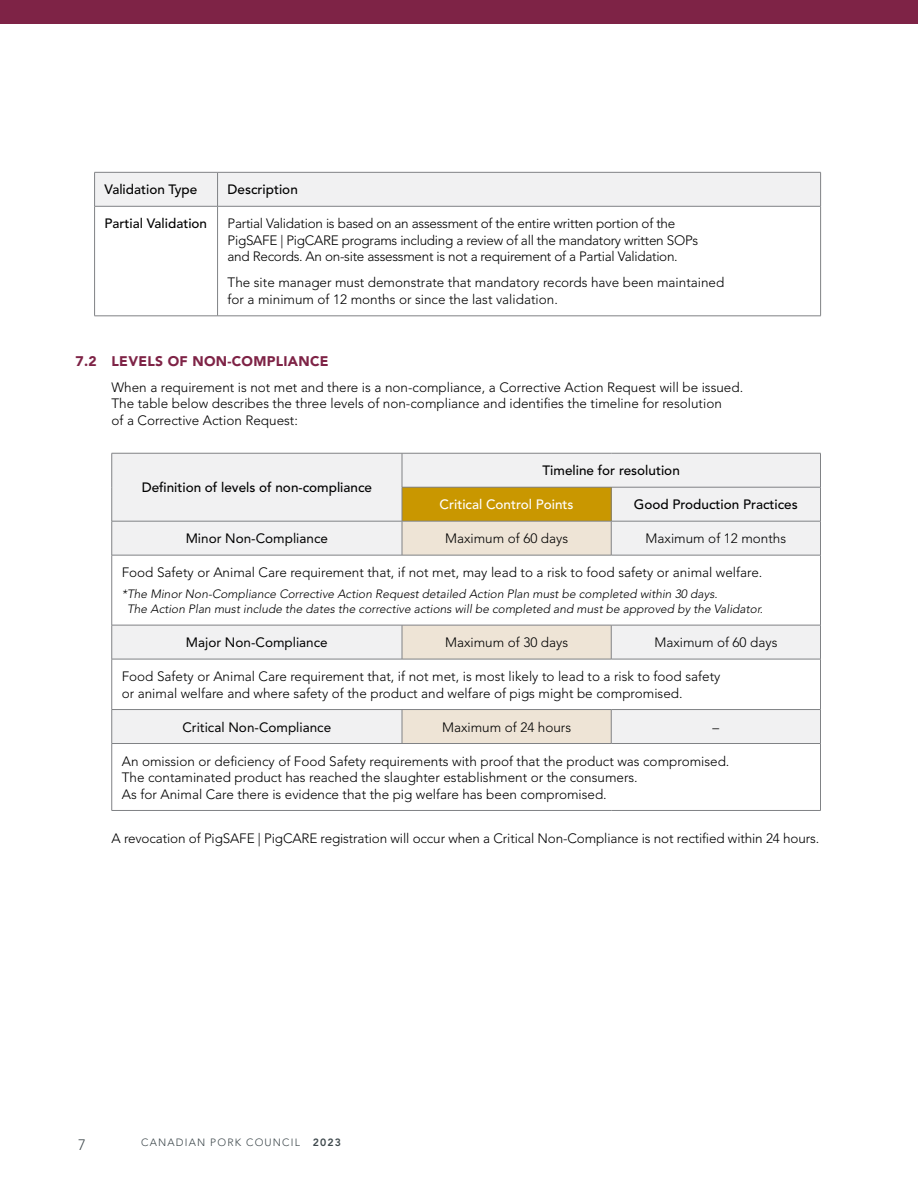
<style>
.page{position:relative;width:918px;height:1188px;background:#fff}
.page>*{position:absolute;margin:0;border:0;box-sizing:border-box;transform-origin:0 0}
.t1{font:300 15px "Avenir LT Pro";color:#3f494d}
.t2{font:900 13.8px "Avenir LT Pro";letter-spacing:.02em;color:#7e2346}
.t3{font:300 13.5px/16.5px "Avenir LT Pro";color:#000}
.t4{font:300 13.5px/16.5px "Avenir LT Pro";letter-spacing:-.02em;color:#000}
.t5{font:500 13.5px "Avenir LT Pro";color:#000}
.t6{font:13.5px "Avenir LT Pro";color:#000}
.t7{font:500 13.5px "Avenir LT Pro";color:#fff}
.t8{font:italic 300 12px/15px "Avenir LT Pro";color:#000}
.t9{font:300 10.5px "Avenir LT Pro";letter-spacing:.11em;color:#3f494d}
.s1{font-weight:800}
</style>
<div class="page">
<div style="left:0;top:0;width:918px;height:24px;background:#7e2346"></div>
<div style="left:95px;top:173px;width:725px;height:33px;background:#f1f1f2"></div>
<hr style="left:94px;top:172px;width:124px;height:1px;background:#808285">
<hr style="left:94px;top:173px;width:1px;height:33px;background:#808285">
<hr style="left:218px;top:172px;width:603px;height:1px;background:#808285">
<hr style="left:217px;top:173px;width:1px;height:33px;background:#808285">
<hr style="left:820px;top:173px;width:1px;height:33px;background:#808285">
<hr style="left:94px;top:206px;width:124px;height:1px;background:#808285">
<hr style="left:94px;top:206px;width:1px;height:110px;background:#808285">
<hr style="left:218px;top:206px;width:603px;height:1px;background:#808285">
<hr style="left:217px;top:206px;width:1px;height:110px;background:#808285">
<hr style="left:820px;top:206px;width:1px;height:110px;background:#808285">
<hr style="left:94px;top:316px;width:124px;height:1px;background:#808285">
<hr style="left:218px;top:316px;width:603px;height:1px;background:#808285">
<svg style="left:112px;top:454px;width:708px;height:289px;fill:#f1f1f2"></svg>
<div style="left:402px;top:487px;width:209px;height:34px;background:#c99700"></div>
<svg style="left:402px;top:522px;width:209px;height:221px"></svg>
<hr style="left:112px;top:453px;width:290px;height:1px;background:#808285">
<hr style="left:111px;top:453px;width:1px;height:34px;background:#808285">
<hr style="left:111px;top:487px;width:1px;height:34px;background:#808285">
<hr style="left:402px;top:487px;width:1px;height:34px;background:#808285">
<hr style="left:611px;top:487px;width:1px;height:34px;background:#808285">
<hr style="left:820px;top:487px;width:1px;height:34px;background:#808285">
<hr style="left:112px;top:521px;width:290px;height:1px;background:#808285">
<hr style="left:111px;top:521px;width:1px;height:34px;background:#808285">
<hr style="left:402px;top:521px;width:209px;height:1px;background:#808285">
<hr style="left:402px;top:521px;width:1px;height:34px;background:#808285">
<hr style="left:611px;top:521px;width:210px;height:1px;background:#808285">
<hr style="left:611px;top:521px;width:1px;height:34px;background:#808285">
<hr style="left:820px;top:521px;width:1px;height:34px;background:#808285">
<hr style="left:112px;top:555px;width:290px;height:1px;background:#808285">
<hr style="left:402px;top:555px;width:209px;height:1px;background:#808285">
<hr style="left:611px;top:555px;width:210px;height:1px;background:#808285">
<hr style="left:112px;top:625px;width:290px;height:1px;background:#808285">
<hr style="left:111px;top:625px;width:1px;height:34px;background:#808285">
<hr style="left:402px;top:625px;width:209px;height:1px;background:#808285">
<hr style="left:402px;top:625px;width:1px;height:34px;background:#808285">
<hr style="left:611px;top:625px;width:210px;height:1px;background:#808285">
<hr style="left:611px;top:625px;width:1px;height:34px;background:#808285">
<hr style="left:820px;top:625px;width:1px;height:34px;background:#808285">
<hr style="left:112px;top:709px;width:290px;height:1px;background:#808285">
<hr style="left:111px;top:710px;width:1px;height:33px;background:#808285">
<hr style="left:402px;top:709px;width:209px;height:1px;background:#808285">
<hr style="left:402px;top:710px;width:1px;height:33px;background:#808285">
<hr style="left:611px;top:709px;width:210px;height:1px;background:#808285">
<hr style="left:611px;top:710px;width:1px;height:33px;background:#808285">
<hr style="left:820px;top:710px;width:1px;height:33px;background:#808285">
<hr style="left:402px;top:453px;width:209px;height:1px;background:#808285">
<hr style="left:402px;top:453px;width:1px;height:34px;background:#808285">
<hr style="left:611px;top:453px;width:210px;height:1px;background:#808285">
<hr style="left:820px;top:453px;width:1px;height:34px;background:#808285">
<hr style="left:402px;top:487px;width:209px;height:1px;background:#808285">
<hr style="left:611px;top:487px;width:210px;height:1px;background:#808285">
<hr style="left:111px;top:555px;width:1px;height:70px;background:#808285">
<hr style="left:820px;top:555px;width:1px;height:70px;background:#808285">
<hr style="left:112px;top:659px;width:290px;height:1px;background:#808285">
<hr style="left:111px;top:659px;width:1px;height:50px;background:#808285">
<hr style="left:402px;top:659px;width:209px;height:1px;background:#808285">
<hr style="left:611px;top:659px;width:210px;height:1px;background:#808285">
<hr style="left:820px;top:659px;width:1px;height:50px;background:#808285">
<hr style="left:112px;top:743px;width:290px;height:1px;background:#808285">
<hr style="left:111px;top:744px;width:1px;height:66px;background:#808285">
<hr style="left:402px;top:743px;width:209px;height:1px;background:#808285">
<hr style="left:611px;top:743px;width:210px;height:1px;background:#808285">
<hr style="left:820px;top:744px;width:1px;height:66px;background:#808285">
<hr style="left:112px;top:810px;width:290px;height:1px;background:#808285">
<hr style="left:402px;top:810px;width:209px;height:1px;background:#808285">
<hr style="left:611px;top:810px;width:210px;height:1px;background:#808285">
<p class="t5" style="left:105px;top:182px;width:94px">Validation Type</p>
<p class="t5" style="left:228px;top:182px;width:72px">Description</p>
<p class="t5" style="left:105px;top:216px;width:104px">Partial Validation</p>
<p class="t4" style="left:228px;top:215px;width:472px">Partial Validation is based on an assessment of the entire written portion of the<br>PigSAFE | PigCARE programs including a review of all the mandatory written SOPs and Records. An on-site assessment is not a requirement of a Partial Validation.</p>
<p class="t3" style="left:228px;top:275px;width:498px">The site manager must demonstrate that mandatory records have been maintained for a minimum of 12 months or since the last validation.</p>
<p class="t2" style="left:76px;top:352px;width:255px">7.2 LEVELS OF NON-COMPLIANCE</p>
<p class="t3" style="left:112px;top:379px;width:633px">When a requirement is not met and there is a non-compliance, a Corrective Action Request will be issued.<br>The table below describes the three levels of non-compliance and identifies the timeline for resolution<br>of a Corrective Action Request:</p>
<p class="t5" style="left:142px;top:480px;width:232px">Definition of levels of non-compliance</p>
<p class="t5" style="left:543px;top:463px;width:139px">Timeline for resolution</p>
<p class="t7" style="left:440px;top:497px;width:136px">Critical Control Points</p>
<p class="t5" style="left:634px;top:497px;width:165px">Good Production Practices</p>
<p class="t6" style="left:186px;top:530px;width:144px">Minor Non-Compliance</p>
<p class="t3" style="left:445px;top:530px;width:125px">Maximum of 60 days</p>
<p class="t3" style="left:646px;top:530px;width:142px">Maximum of 12 months</p>
<p class="t3" style="left:122px;top:564px;width:642px">Food Safety or Animal Care requirement that, if not met, may lead to a risk to food safety or animal welfare.</p>
<p class="t8" style="left:127px;top:587px;width:637px;text-indent:-5px">*The Minor Non-Compliance Corrective Action Request detailed Action Plan must be completed within 30 days.<br>The Action Plan must include the dates the corrective actions will be completed and must be approved by the Validator.</p>
<p class="t6" style="left:186px;top:634px;width:143px">Major Non-Compliance</p>
<p class="t3" style="left:445px;top:634px;width:125px">Maximum of 30 days</p>
<p class="t3" style="left:654px;top:634px;width:125px">Maximum of 60 days</p>
<p class="t3" style="left:122px;top:668px;width:600px">Food Safety or Animal Care requirement that, if not met, is most likely to lead to a risk to food safety or animal welfare and where safety of the product and welfare of pigs might be compromised.</p>
<p class="t6" style="left:182px;top:719px;width:150px">Critical Non-Compliance</p>
<p class="t3" style="left:442px;top:719px;width:131px">Maximum of 24 hours</p>
<p class="t3" style="left:713px;top:719px;width:8px">–</p>
<p class="t3" style="left:122px;top:753px;width:609px">An omission or deficiency of Food Safety requirements with proof that the product was compromised.<br>The contaminated product has reached the slaughter establishment or the consumers.<br>As for Animal Care there is evidence that the pig welfare has been compromised.</p>
<p class="t3" style="left:112px;top:831px;width:709px">A revocation of PigSAFE | PigCARE registration will occur when a Critical Non-Compliance is not rectified within 24 hours.</p>
<p class="t1" style="left:78px;top:1136px;width:9px">7</p>
<p class="t9" style="left:141px;top:1137px;width:201px">CANADIAN PORK COUNCIL <span class="s1">2023</span></p>
</div>
